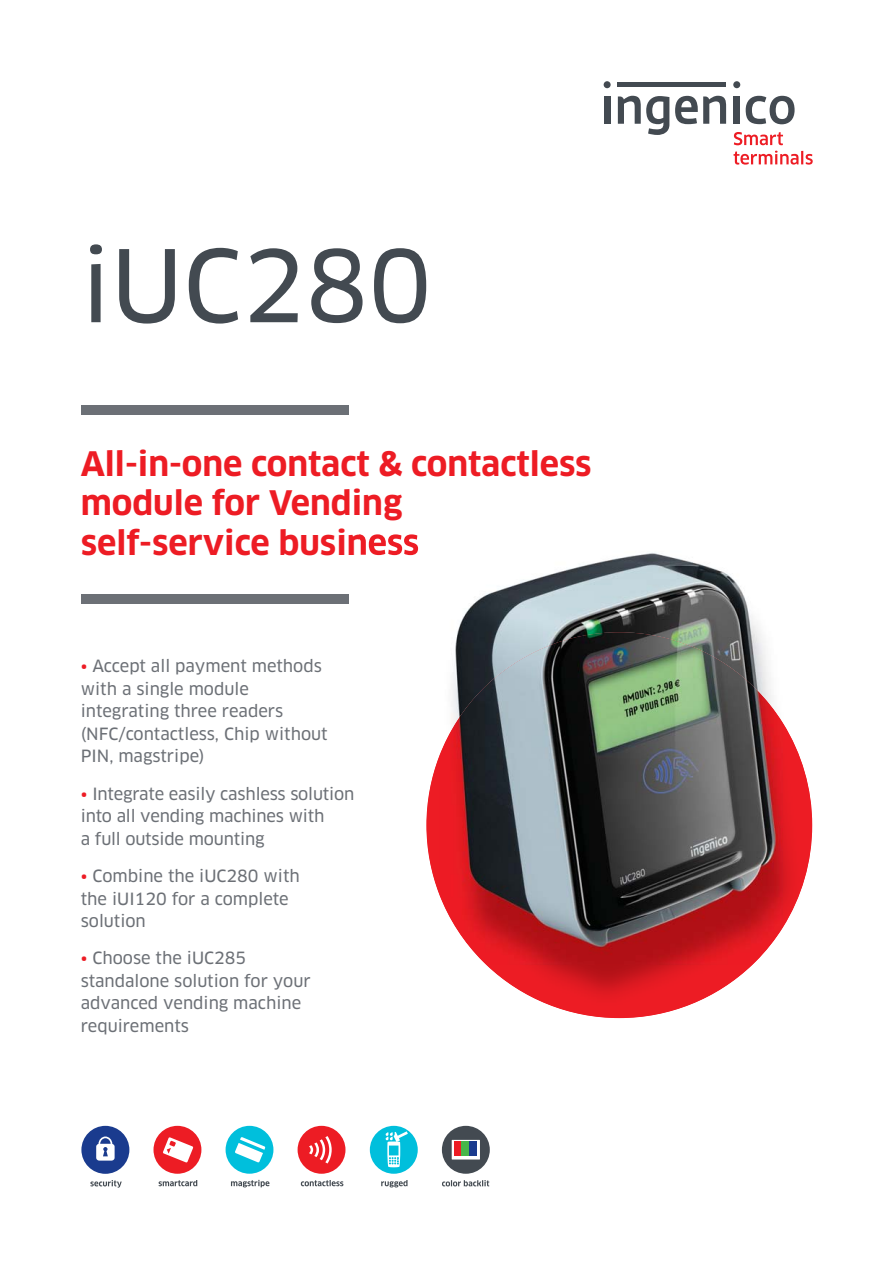
<style>
.page{position:relative;width:893px;height:1263px;background:#fff}
.page>*{position:absolute;margin:0;border:0;box-sizing:border-box;transform-origin:0 0}
.t1{font:97.5px "Clan News";color:#434a51}
.t2{font:700 33px/39.6px "Clan";color:#ed1c24}
.t3{font:16.5px/22.5px "Clan News";color:#6c7076}
.s1{color:#ed1c24}
</style>
<div class="page">
<div style="left:604px;top:96px;width:6px;height:28px;background:#434a51"></div>
<div style="left:618px;top:82px;width:108px;height:5px;background:#434a51"></div>
<div style="left:734px;top:96px;width:6px;height:28px;background:#434a51"></div>
<svg style="left:746px;top:96px;width:49px;height:28px"></svg>
<div style="left:604px;top:81px;width:7px;height:7px;background:#434a51;border-radius:50%"></div>
<div style="left:733px;top:81px;width:7px;height:7px;background:#434a51;border-radius:50%"></div>
<svg style="left:618px;top:96px;width:51px;height:39px"></svg>
<svg style="left:675px;top:96px;width:51px;height:28px"></svg>
<svg style="left:734px;top:132px;width:49px;height:13px"></svg>
<svg style="left:733px;top:151px;width:80px;height:14px"></svg>
<div style="left:81px;top:405px;width:268px;height:10px;background:#6c7076"></div>
<div style="left:81px;top:594px;width:268px;height:10px;background:#6c7076"></div>
<img style="left:368px;top:534px;width:445px;height:485px">
<img style="left:783px;top:723px;width:29px;height:204px">
<img style="left:486px;top:965px;width:266px;height:53px">
<img style="left:426px;top:756px;width:13px;height:138px">
<img style="left:359px;top:534px;width:7px;height:21px">
<img style="left:439px;top:632px;width:344px;height:333px">
<div style="left:81px;top:1126px;width:48px;height:48px;background:#1a3b8e;border-radius:50%"></div>
<svg style="left:96px;top:1136px;width:19px;height:24px"></svg>
<svg style="left:90px;top:1180px;width:32px;height:8px"></svg>
<div style="left:153px;top:1126px;width:48px;height:48px;background:#ed1c24;border-radius:50%"></div>
<svg style="left:163px;top:1137px;width:30px;height:25px"></svg>
<svg style="left:159px;top:1180px;width:38px;height:6px"></svg>
<div style="left:226px;top:1126px;width:47px;height:48px;background:#00bfdc;border-radius:50%"></div>
<svg style="left:235px;top:1137px;width:30px;height:25px"></svg>
<svg style="left:231px;top:1180px;width:38px;height:7px"></svg>
<div style="left:298px;top:1126px;width:47px;height:48px;background:#ed1c24;border-radius:50%"></div>
<svg style="left:309px;top:1136px;width:23px;height:27px"></svg>
<svg style="left:301px;top:1180px;width:42px;height:6px"></svg>
<div style="left:442px;top:1126px;width:48px;height:48px;background:#434a51;border-radius:50%"></div>
<svg style="left:452px;top:1140px;width:28px;height:19px"></svg>
<div style="left:454px;top:1142px;width:8px;height:14px;background:#ed1c24"></div>
<div style="left:462px;top:1142px;width:7px;height:14px;background:#47b649"></div>
<div style="left:469px;top:1142px;width:7px;height:14px;background:#1a3b8e"></div>
<svg style="left:442px;top:1180px;width:47px;height:6px"></svg>
<div style="left:370px;top:1126px;width:48px;height:48px;background:#00bfdc;border-radius:50%"></div>
<svg style="left:381px;top:1180px;width:26px;height:7px"></svg>
<svg style="left:385px;top:1131px;width:23px;height:36px"></svg>
<h1 class="t1" style="left:81px;top:245px;width:352px">iUC280</h1>
<h2 class="t2" style="left:81px;top:445px;width:512px">All-in-one contact &amp; contactless module for Vending self-service business</h2>
<p class="t3" style="left:81px;top:656px;width:248px"><span class="s1">•</span> Accept all payment methods with a single module integrating three readers (NFC/contactless, Chip without<br>PIN, magstripe)</p>
<p class="t3" style="left:81px;top:783px;width:275px"><span class="s1">•</span> Integrate easily cashless solution into all vending machines with<br>a full outside mounting</p>
<p class="t3" style="left:81px;top:865px;width:221px"><span class="s1">•</span> Combine the iUC280 with the iUI120 for a complete solution</p>
<p class="t3" style="left:81px;top:948px;width:231px"><span class="s1">•</span> Choose the iUC285 standalone solution for your advanced vending machine requirements</p>
</div>
